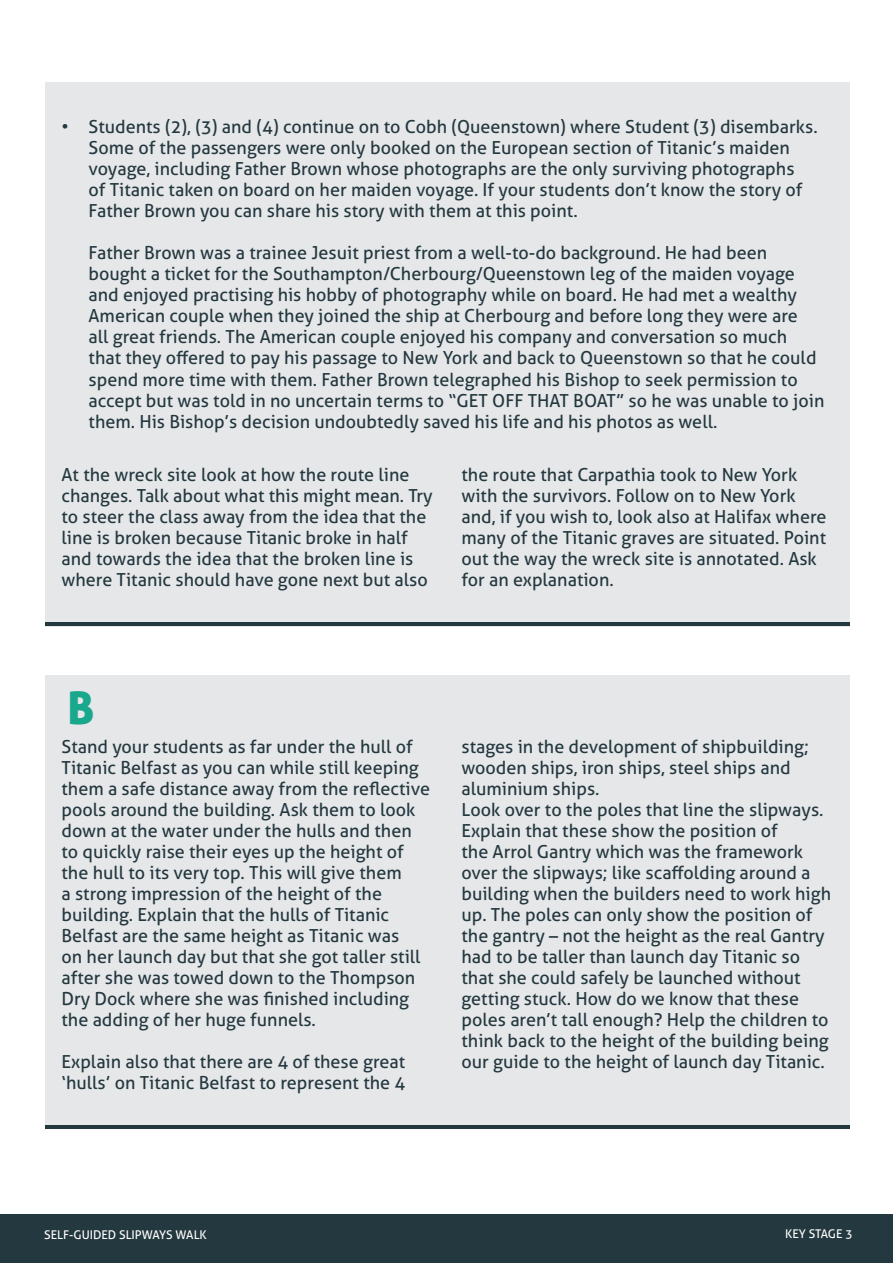
<style>
.page{position:relative;width:893px;height:1263px;background:#fff}
.page>*{position:absolute;margin:0;border:0;box-sizing:border-box;transform-origin:0 0}
.t1{font:45px "Aller Display";color:#19a78d}
.t2{font:18px/21px "Aller";color:#24383f}
.t3{font:12px "Aller";color:#fff}
</style>
<div class="page">
<div style="left:0;top:1214px;width:893px;height:49px;background:#24383f"></div>
<div style="left:45px;top:82px;width:804px;height:544px;background:#e6e7e9"></div>
<hr style="left:45px;top:622px;width:804px;height:4px;background:#24383f">
<div style="left:45px;top:676px;width:804px;height:453px;background:#e6e7e9"></div>
<hr style="left:45px;top:1125px;width:804px;height:4px;background:#24383f">
<p class="t2" style="left:89px;top:116px;width:731px;text-indent:-27px">• Students (2), (3) and (4) continue on to Cobh (Queenstown) where Student (3) disembarks.<br>Some of the passengers were only booked on the European section of Titanic’s maiden voyage, including Father Brown whose photographs are the only surviving photographs<br>of Titanic taken on board on her maiden voyage. If your students don’t know the story of Father Brown you can share his story with them at this point.</p>
<p class="t2" style="left:89px;top:242px;width:737px">Father Brown was a trainee Jesuit priest from a well-to-do background. He had been bought a ticket for the Southampton/Cherbourg/Queenstown leg of the maiden voyage and enjoyed practising his hobby of photography while on board. He had met a wealthy American couple when they joined the ship at Cherbourg and before long they were are<br>all great friends. The American couple enjoyed his company and conversation so much<br>that they offered to pay his passage to New York and back to Queenstown so that he could spend more time with them. Father Brown telegraphed his Bishop to seek permission to accept but was told in no uncertain terms to “GET OFF THAT BOAT” so he was unable to join them. His Bishop’s decision undoubtedly saved his life and his photos as well.</p>
<p class="t2" style="left:62px;top:464px;width:373px">At the wreck site look at how the route line changes. Talk about what this might mean. Try to steer the class away from the idea that the line is broken because Titanic broke in half and towards the idea that the broken line is where Titanic should have gone next but also</p>
<p class="t2" style="left:461px;top:464px;width:366px">the route that Carpathia took to New York with the survivors. Follow on to New York and, if you wish to, look also at Halifax where many of the Titanic graves are situated. Point out the way the wreck site is annotated. Ask for an explanation.</p>
<h1 class="t1" style="left:67px;top:679px;width:28px">B</h1>
<p class="t2" style="left:62px;top:736px;width:370px">Stand your students as far under the hull of Titanic Belfast as you can while still keeping them a safe distance away from the reflective pools around the building. Ask them to look down at the water under the hulls and then to quickly raise their eyes up the height of the hull to its very top. This will give them<br>a strong impression of the height of the building. Explain that the hulls of Titanic Belfast are the same height as Titanic was<br>on her launch day but that she got taller still after she was towed down to the Thompson Dry Dock where she was finished including the adding of her huge funnels.</p>
<p class="t2" style="left:62px;top:1051px;width:345px">Explain also that there are 4 of these great ‘hulls’ on Titanic Belfast to represent the 4</p>
<p class="t2" style="left:461px;top:736px;width:371px">stages in the development of shipbuilding; wooden ships, iron ships, steel ships and aluminium ships.<br>Look over to the poles that line the slipways.<br>Explain that these show the position of<br>the Arrol Gantry which was the framework over the slipways; like scaffolding around a building when the builders need to work high up. The poles can only show the position of the gantry – not the height as the real Gantry had to be taller than launch day Titanic so that she could safely be launched without getting stuck. How do we know that these poles aren’t tall enough? Help the children to think back to the height of the building being our guide to the height of launch day Titanic.</p>
<p class="t3" style="left:44px;top:1227px;width:164px">SELF-GUIDED SLIPWAYS WALK</p>
<p class="t3" style="left:785px;top:1226px;width:69px">KEY STAGE 3</p>
</div>
